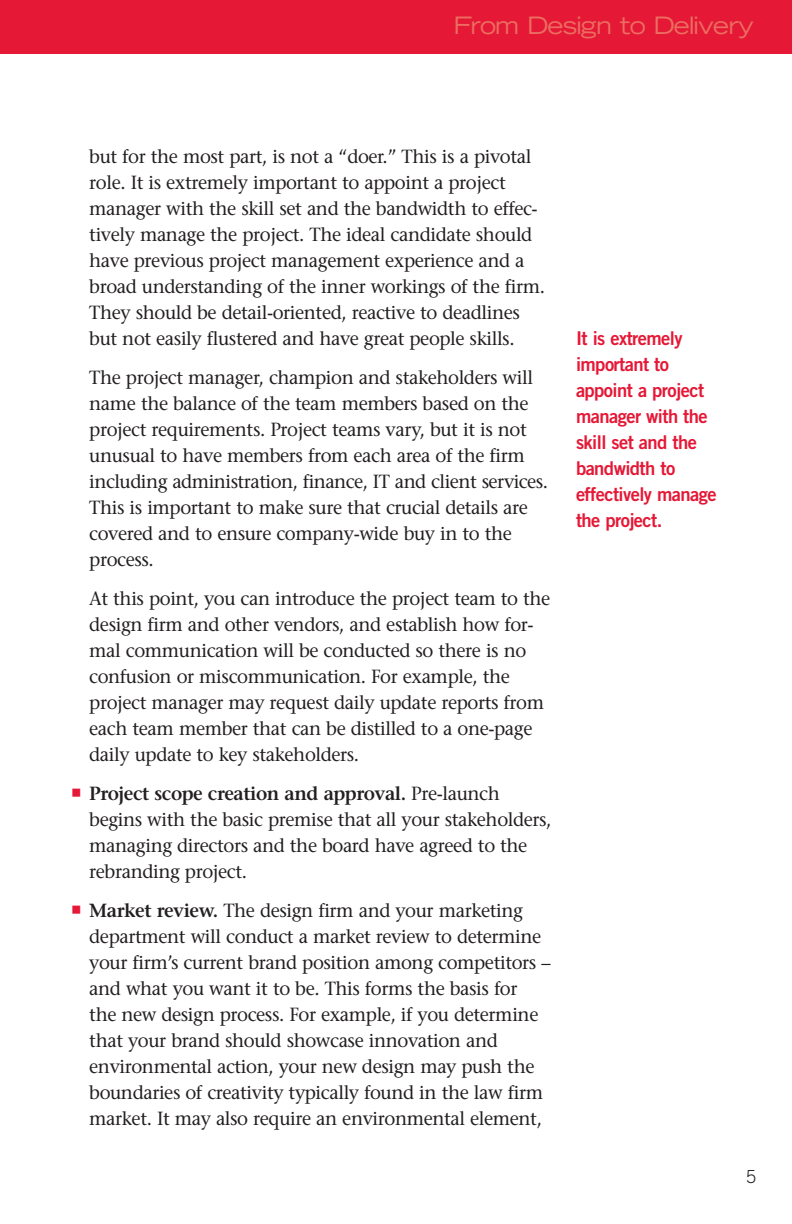
<style>
.page{position:relative;width:792px;height:1224px;background:#fff}
.page>*{position:absolute;margin:0;border:0;box-sizing:border-box;transform-origin:0 0}
.t1{font:expanded 24px "Trade Gothic LH";letter-spacing:-.035em;color:#ec6d61}
.t2{font:19px/26px "Stone Serif";letter-spacing:-.025em;color:#231f20}
.t3{font:19px/26px "Trade Gothic Bold Two";letter-spacing:-.03em;color:#e51836}
.t4{font:300 18px "Trade Gothic";color:#231f20}
.s1{font-weight:600}
</style>
<div class="page">
<div style="left:0;top:0;width:792px;height:54px;background:#e51836"></div>
<p class="t1" style="left:454px;top:16px;width:302px">From Design to Delivery</p>
<p class="t2" style="left:89px;top:145px;width:457px">but for the most part, is not a “doer.” This is a pivotal role. It is extremely important to appoint a project manager with the skill set and the bandwidth to effec&shy;tively manage the project. The ideal candidate should have previous project management experience and a broad understanding of the inner workings of the firm.<br>They should be detail-oriented, reactive to deadlines but not easily flustered and have great people skills.</p>
<p class="t2" style="left:89px;top:366px;width:460px">The project manager, champion and stakeholders will name the balance of the team members based on the project requirements. Project teams vary, but it is not unusual to have members from each area of the firm including administration, finance, IT and client services.<br>This is important to make sure that crucial details are covered and to ensure company-wide buy in to the process.</p>
<p class="t2" style="left:89px;top:587px;width:463px">At this point, you can introduce the project team to the design firm and other vendors, and establish how for&shy;mal communication will be conducted so there is no confusion or miscommunication. For example, the project manager may request daily update reports from each team member that can be distilled to a one-page daily update to key stakeholders.</p>
<p class="t2" style="left:89px;top:782px;width:464px"><span class="s1">Project scope creation and approval.</span> Pre-launch begins with the basic premise that all your stakeholders, managing directors and the board have agreed to the rebranding project.</p>
<p class="t2" style="left:89px;top:899px;width:463px"><span class="s1">Market review.</span> The design firm and your marketing department will conduct a market review to determine your firm’s current brand position among competitors – and what you want it to be. This forms the basis for<br>the new design process. For example, if you determine that your brand should showcase innovation and environmental action, your new design may push the boundaries of creativity typically found in the law firm market. It may also require an environmental element,</p>
<p class="t3" style="left:576px;top:327px;width:142px">It is extremely important to appoint a project manager with the skill set and the bandwidth to effectively manage the project.</p>
<p class="t4" style="left:746px;top:1170px;width:12px">5</p>
</div>
